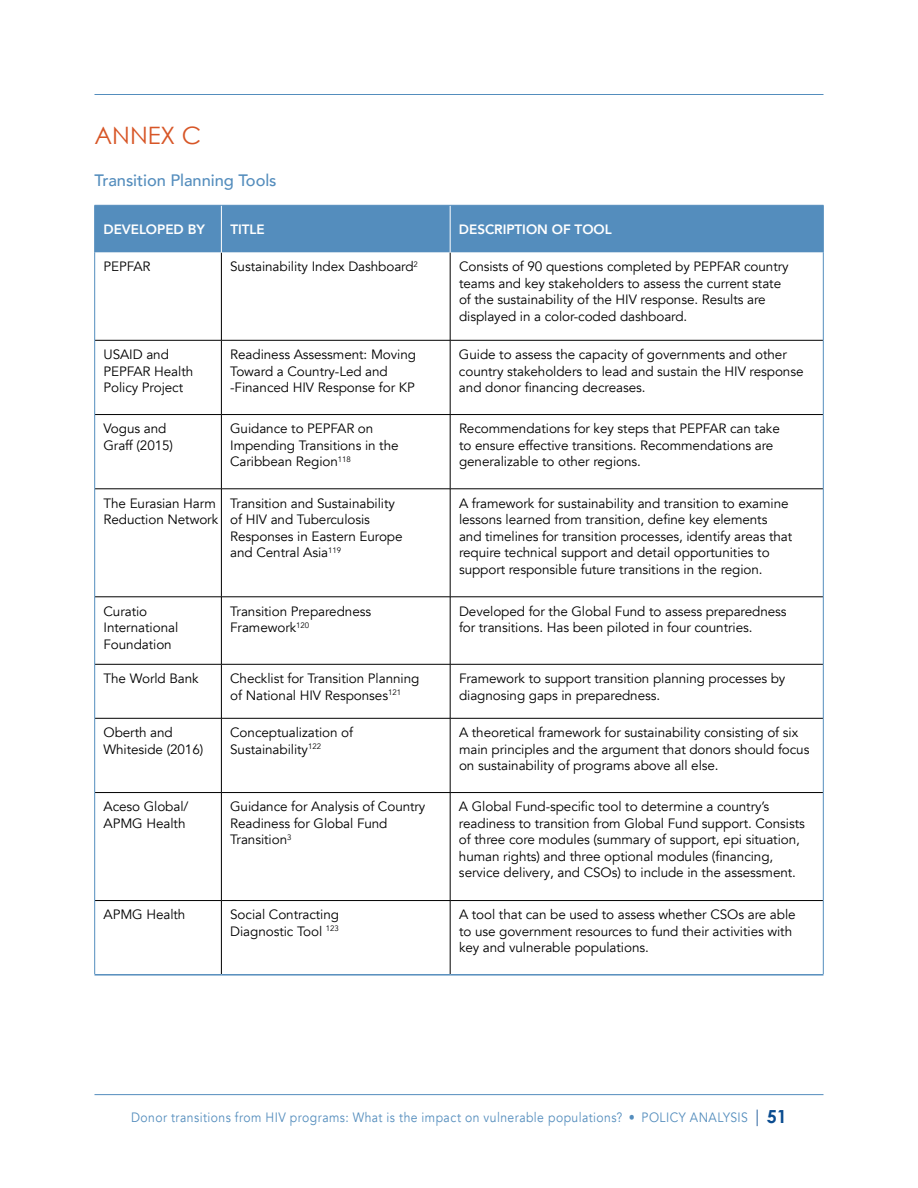
<style>
.page{position:relative;width:918px;height:1188px;background:#fff}
.page>*{position:absolute;margin:0;border:0;box-sizing:border-box;transform-origin:0 0}
.t1{font:24px "Century Gothic";color:#d75627}
.t2{font:500 16.5px "Avenir LT Com";letter-spacing:-.005em;color:#548dbd}
.t3{font:13.5px/16.5px "Avenir LT Com";letter-spacing:-.005em;color:#000}
.t4{font:13.5px "Avenir LT Com";letter-spacing:.035em;color:#548dbd;scale:.9 1}
.t5{font:800 13.5px "Avenir LT Com";letter-spacing:-.005em;color:#fff}
.s1{font-weight:300;font-size:16.5px;color:#0b4c90}
.s2{font-family:"Century Gothic";font-weight:700;font-size:18px;color:#0b4c90}
</style>
<div class="page">
<hr style="left:94px;top:1094px;width:730px;height:1px;background:#548dbd">
<hr style="left:94px;top:94px;width:730px;height:1px;background:#548dbd">
<div style="left:95px;top:206px;width:728px;height:47px;background:#548dbd"></div>
<svg style="left:95px;top:253px;width:728px;height:721px"></svg>
<hr style="left:221px;top:253px;width:1px;height:87px;background:#000">
<hr style="left:221px;top:340px;width:1px;height:74px;background:#000">
<hr style="left:221px;top:415px;width:1px;height:74px;background:#000">
<hr style="left:221px;top:489px;width:1px;height:108px;background:#000">
<hr style="left:221px;top:597px;width:1px;height:67px;background:#000">
<hr style="left:221px;top:664px;width:1px;height:54px;background:#000">
<hr style="left:221px;top:718px;width:1px;height:74px;background:#000">
<hr style="left:221px;top:793px;width:1px;height:107px;background:#000">
<hr style="left:221px;top:901px;width:1px;height:73px;background:#000">
<hr style="left:221px;top:205px;width:1px;height:48px;background:#fff">
<hr style="left:450px;top:253px;width:1px;height:87px;background:#000">
<hr style="left:450px;top:340px;width:1px;height:74px;background:#000">
<hr style="left:450px;top:415px;width:1px;height:74px;background:#000">
<hr style="left:450px;top:489px;width:1px;height:108px;background:#000">
<hr style="left:450px;top:597px;width:1px;height:67px;background:#000">
<hr style="left:450px;top:664px;width:1px;height:54px;background:#000">
<hr style="left:450px;top:718px;width:1px;height:74px;background:#000">
<hr style="left:450px;top:793px;width:1px;height:107px;background:#000">
<hr style="left:450px;top:901px;width:1px;height:73px;background:#000">
<hr style="left:450px;top:205px;width:1px;height:48px;background:#fff">
<hr style="left:95px;top:340px;width:126px;height:1px;background:#000">
<hr style="left:221px;top:340px;width:229px;height:1px;background:#000">
<hr style="left:450px;top:340px;width:373px;height:1px;background:#000">
<hr style="left:95px;top:414px;width:126px;height:1px;background:#000">
<hr style="left:221px;top:414px;width:229px;height:1px;background:#000">
<hr style="left:450px;top:414px;width:373px;height:1px;background:#000">
<hr style="left:95px;top:489px;width:126px;height:1px;background:#000">
<hr style="left:221px;top:489px;width:229px;height:1px;background:#000">
<hr style="left:450px;top:489px;width:373px;height:1px;background:#000">
<hr style="left:95px;top:597px;width:126px;height:1px;background:#000">
<hr style="left:221px;top:597px;width:229px;height:1px;background:#000">
<hr style="left:450px;top:597px;width:373px;height:1px;background:#000">
<hr style="left:95px;top:664px;width:126px;height:1px;background:#000">
<hr style="left:221px;top:664px;width:229px;height:1px;background:#000">
<hr style="left:450px;top:664px;width:373px;height:1px;background:#000">
<hr style="left:95px;top:718px;width:126px;height:1px;background:#000">
<hr style="left:221px;top:718px;width:229px;height:1px;background:#000">
<hr style="left:450px;top:718px;width:373px;height:1px;background:#000">
<hr style="left:95px;top:792px;width:126px;height:1px;background:#000">
<hr style="left:221px;top:792px;width:229px;height:1px;background:#000">
<hr style="left:450px;top:792px;width:373px;height:1px;background:#000">
<hr style="left:95px;top:900px;width:126px;height:1px;background:#000">
<hr style="left:221px;top:900px;width:229px;height:1px;background:#000">
<hr style="left:450px;top:900px;width:373px;height:1px;background:#000">
<hr style="left:94px;top:974px;width:127px;height:2px;background:#548dbd">
<hr style="left:221px;top:974px;width:229px;height:2px;background:#548dbd">
<hr style="left:450px;top:974px;width:373px;height:2px;background:#548dbd">
<hr style="left:94px;top:205px;width:127px;height:1px;background:#548dbd">
<hr style="left:94px;top:205px;width:1px;height:48px;background:#548dbd">
<hr style="left:221px;top:205px;width:229px;height:1px;background:#548dbd">
<hr style="left:450px;top:205px;width:373px;height:1px;background:#548dbd">
<hr style="left:823px;top:205px;width:1px;height:48px;background:#548dbd">
<hr style="left:94px;top:253px;width:1px;height:87px;background:#548dbd">
<hr style="left:823px;top:253px;width:1px;height:87px;background:#548dbd">
<hr style="left:94px;top:340px;width:1px;height:75px;background:#548dbd">
<hr style="left:823px;top:340px;width:1px;height:75px;background:#548dbd">
<hr style="left:94px;top:415px;width:1px;height:74px;background:#548dbd">
<hr style="left:823px;top:415px;width:1px;height:74px;background:#548dbd">
<hr style="left:94px;top:489px;width:1px;height:108px;background:#548dbd">
<hr style="left:823px;top:489px;width:1px;height:108px;background:#548dbd">
<hr style="left:94px;top:597px;width:1px;height:67px;background:#548dbd">
<hr style="left:823px;top:597px;width:1px;height:67px;background:#548dbd">
<hr style="left:94px;top:664px;width:1px;height:54px;background:#548dbd">
<hr style="left:823px;top:664px;width:1px;height:54px;background:#548dbd">
<hr style="left:94px;top:718px;width:1px;height:75px;background:#548dbd">
<hr style="left:823px;top:718px;width:1px;height:75px;background:#548dbd">
<hr style="left:94px;top:793px;width:1px;height:108px;background:#548dbd">
<hr style="left:823px;top:793px;width:1px;height:108px;background:#548dbd">
<hr style="left:94px;top:901px;width:1px;height:73px;background:#548dbd">
<hr style="left:823px;top:901px;width:1px;height:73px;background:#548dbd">
<h1 class="t1" style="left:94px;top:121px;width:108px">ANNEX C</h1>
<p class="t2" style="left:94px;top:170px;width:184px">Transition Planning Tools</p>
<p class="t5" style="left:104px;top:221px;width:103px">DEVELOPED BY</p>
<p class="t5" style="left:230px;top:221px;width:36px">TITLE</p>
<p class="t5" style="left:459px;top:221px;width:154px">DESCRIPTION OF TOOL</p>
<p class="t3" style="left:104px;top:259px;width:49px">PEPFAR</p>
<p class="t3" style="left:230px;top:259px;width:189px">Sustainability Index Dashboard<sup>2</sup></p>
<p class="t3" style="left:459px;top:259px;width:331px">Consists of 90 questions completed by PEPFAR country teams and key stakeholders to assess the current state of the sustainability of the HIV response. Results are displayed in a color-coded dashboard.</p>
<p class="t3" style="left:104px;top:346px;width:91px">USAID and<br>PEPFAR Health<br>Policy Project</p>
<p class="t3" style="left:230px;top:346px;width:187px">Readiness Assessment: Moving<br>Toward a Country-Led and -Financed HIV Response for KP</p>
<p class="t3" style="left:459px;top:346px;width:346px">Guide to assess the capacity of governments and other country stakeholders to lead and sustain the HIV response and donor financing decreases.</p>
<p class="t3" style="left:104px;top:421px;width:71px">Vogus and<br>Graff (2015)</p>
<p class="t3" style="left:230px;top:421px;width:170px">Guidance to PEPFAR on<br>Impending Transitions in the<br>Caribbean Region<sup>118</sup></p>
<p class="t3" style="left:459px;top:421px;width:322px">Recommendations for key steps that PEPFAR can take to ensure effective transitions. Recommendations are generalizable to other regions.</p>
<p class="t3" style="left:104px;top:495px;width:116px">The Eurasian Harm<br>Reduction Network</p>
<p class="t3" style="left:230px;top:495px;width:174px">Transition and Sustainability of HIV and Tuberculosis<br>Responses in Eastern Europe and Central Asia<sup>119</sup></p>
<p class="t3" style="left:459px;top:495px;width:335px">A framework for sustainability and transition to examine lessons learned from transition, define key elements and timelines for transition processes, identify areas that require technical support and detail opportunities to support responsible future transitions in the region.</p>
<p class="t3" style="left:104px;top:603px;width:76px">Curatio<br>International<br>Foundation</p>
<p class="t3" style="left:230px;top:603px;width:142px">Transition Preparedness<br>Framework<sup>120</sup></p>
<p class="t3" style="left:459px;top:603px;width:329px">Developed for the Global Fund to assess preparedness for transitions. Has been piloted in four countries.</p>
<p class="t3" style="left:104px;top:670px;width:97px">The World Bank</p>
<p class="t3" style="left:230px;top:670px;width:191px">Checklist for Transition Planning of National HIV Responses<sup>121</sup></p>
<p class="t3" style="left:459px;top:670px;width:328px">Framework to support transition planning processes by diagnosing gaps in preparedness.</p>
<p class="t3" style="left:104px;top:724px;width:101px">Oberth and<br>Whiteside (2016)</p>
<p class="t3" style="left:230px;top:724px;width:124px">Conceptualization of<br>Sustainability<sup>122</sup></p>
<p class="t3" style="left:459px;top:724px;width:352px">A theoretical framework for sustainability consisting of six main principles and the argument that donors should focus on sustainability of programs above all else.</p>
<p class="t3" style="left:104px;top:799px;width:87px">Aceso Global/<br>APMG Health</p>
<p class="t3" style="left:230px;top:799px;width:197px">Guidance for Analysis of Country<br>Readiness for Global Fund<br>Transition<sup>3</sup></p>
<p class="t3" style="left:459px;top:799px;width:347px">A Global Fund-specific tool to determine a country’s readiness to transition from Global Fund support. Consists of three core modules (summary of support, epi situation, human rights) and three optional modules (financing, service delivery, and CSOs) to include in the assessment.</p>
<p class="t3" style="left:104px;top:907px;width:83px">APMG Health</p>
<p class="t3" style="left:230px;top:907px;width:110px">Social Contracting<br>Diagnostic Tool <sup>123</sup></p>
<p class="t3" style="left:459px;top:907px;width:338px">A tool that can be used to assess whether CSOs are able to use government resources to fund their activities with key and vulnerable populations.</p>
<p class="t4" style="left:131px;top:1109px;width:730px">Donor transitions from HIV programs: What is the impact on vulnerable populations? • POLICY ANALYSIS <span class="s1">|</span> <span class="s2">51</span></p>
</div>
